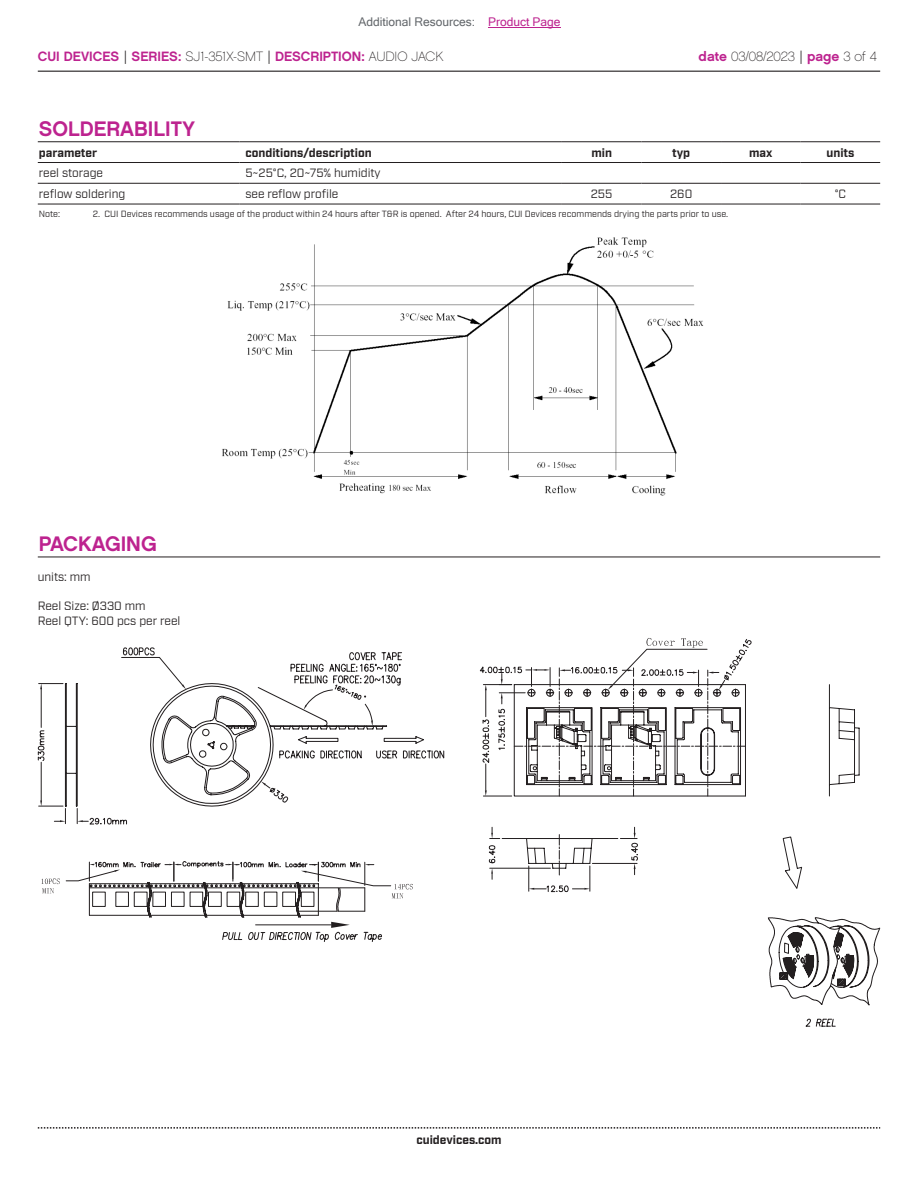
<style>
.page{position:relative;width:918px;height:1188px;background:#fff}
.page>*{position:absolute;margin:0;border:0;box-sizing:border-box;transform-origin:0 0}
.t1{font:21px "Chalet New York Nineteen Sixty";color:#bd238f}
.t2{font:13.5px "Chalet New York Nineteen Sixty";color:#bd238f}
.t3{font:13.5px "Chalet Paris Nineteen Sixty";letter-spacing:-.005em;color:#231f20}
.t4{font:12px/14.4px "Industry";color:#231f20}
.t5{font:700 12px "Industry";color:#231f20}
.t6{font:12px "Microsoft Sans Serif";color:#63676b}
.t7{font:9px "Industry";color:#231f20}
.s1{color:#bd238f}
.s2{font-family:"Industry";color:#231f20}
.s3{font-family:"Chalet Paris Nineteen Sixty";color:#231f20}
.s4{font-family:"Chalet New York Nineteen Sixty";color:#bd238f}
.s5{font-family:"Industry"}
</style>
<div class="page">
<hr style="left:38px;top:71px;width:842px;height:1px;background:#231f20">
<svg style="left:38px;top:1127px;width:842px;height:2px"></svg>
<svg style="left:783px;top:837px;width:19px;height:52px"></svg>
<svg style="left:38px;top:647px;width:407px;height:178px"></svg>
<svg style="left:767px;top:917px;width:113px;height:89px"></svg>
<svg style="left:805px;top:1018px;width:31px;height:9px"></svg>
<svg style="left:819px;top:925px;width:40px;height:63px"></svg>
<svg style="left:829px;top:684px;width:30px;height:112px"></svg>
<svg style="left:479px;top:638px;width:273px;height:255px"></svg>
<svg style="left:66px;top:861px;width:347px;height:81px"></svg>
<svg style="left:41px;top:879px;width:19px;height:14px"></svg>
<img style="left:222px;top:237px;width:482px;height:259px">
<hr style="left:38px;top:141px;width:201px;height:1px;background:#231f20">
<hr style="left:239px;top:141px;width:323px;height:1px;background:#231f20">
<hr style="left:562px;top:141px;width:79px;height:1px;background:#231f20">
<hr style="left:641px;top:141px;width:80px;height:1px;background:#231f20">
<hr style="left:721px;top:141px;width:80px;height:1px;background:#231f20">
<hr style="left:801px;top:141px;width:79px;height:1px;background:#231f20">
<hr style="left:38px;top:162px;width:201px;height:1px;background:#231f20">
<hr style="left:239px;top:162px;width:323px;height:1px;background:#231f20">
<hr style="left:562px;top:162px;width:79px;height:1px;background:#231f20">
<hr style="left:641px;top:162px;width:80px;height:1px;background:#231f20">
<hr style="left:721px;top:162px;width:80px;height:1px;background:#231f20">
<hr style="left:801px;top:162px;width:79px;height:1px;background:#231f20">
<hr style="left:38px;top:183px;width:201px;height:1px;background:#231f20">
<hr style="left:239px;top:183px;width:323px;height:1px;background:#231f20">
<hr style="left:562px;top:183px;width:79px;height:1px;background:#231f20">
<hr style="left:641px;top:183px;width:80px;height:1px;background:#231f20">
<hr style="left:721px;top:183px;width:80px;height:1px;background:#231f20">
<hr style="left:801px;top:183px;width:79px;height:1px;background:#231f20">
<hr style="left:38px;top:204px;width:201px;height:1px;background:#231f20">
<hr style="left:239px;top:204px;width:323px;height:1px;background:#231f20">
<hr style="left:562px;top:204px;width:79px;height:1px;background:#231f20">
<hr style="left:641px;top:204px;width:80px;height:1px;background:#231f20">
<hr style="left:721px;top:204px;width:80px;height:1px;background:#231f20">
<hr style="left:801px;top:204px;width:79px;height:1px;background:#231f20">
<hr style="left:38px;top:557px;width:842px;height:1px;background:#231f20">
<hr style="left:488px;top:27px;width:73px;height:1px;background:#bd238f">
<h3 class="t6" style="left:358px;top:15px;width:204px">Additional Resources: <span class="s1">Product Page</span></h3>
<h2 class="t2" style="left:38px;top:47px;width:407px">CUI DEVICES <span class="s2">|</span> SERIES: <span class="s3">SJ1-351X-SMT</span> <span class="s2">|</span> DESCRIPTION: <span class="s3">AUDIO JACK</span></h2>
<h2 class="t3" style="left:699px;top:48px;width:180px"><span class="s4">date</span> 03/08/2023 <span class="s5">|</span> <span class="s4">page</span> 3 of 4</h2>
<h1 class="t1" style="left:39px;top:115px;width:158px">SOLDERABILITY</h1>
<h3 class="t5" style="left:39px;top:145px;width:60px">parameter</h3>
<h3 class="t5" style="left:245px;top:145px;width:128px">conditions/description</h3>
<h3 class="t5" style="left:591px;top:145px;width:22px">min</h3>
<h3 class="t5" style="left:672px;top:145px;width:20px">typ</h3>
<h3 class="t5" style="left:749px;top:145px;width:25px">max</h3>
<h3 class="t5" style="left:827px;top:145px;width:29px">units</h3>
<h3 class="t4" style="left:39px;top:166px;width:66px">reel storage</h3>
<h3 class="t4" style="left:245px;top:166px;width:137px">5~25°C, 20~75% humidity</h3>
<h3 class="t4" style="left:39px;top:187px;width:88px">reflow soldering</h3>
<h3 class="t4" style="left:245px;top:187px;width:95px">see reflow profile</h3>
<h3 class="t4" style="left:591px;top:187px;width:23px">255</h3>
<h3 class="t4" style="left:670px;top:187px;width:24px">260</h3>
<h3 class="t4" style="left:835px;top:187px;width:13px">°C</h3>
<p class="t7" style="left:39px;top:208px;width:23px">Note:</p>
<p class="t7" style="left:93px;top:208px;width:637px">2. CUI Devices recommends usage of the product within 24 hours after T&amp;R is opened. After 24 hours, CUI Devices recommends drying the parts prior to use.</p>
<h1 class="t1" style="left:39px;top:530px;width:119px">PACKAGING</h1>
<h3 class="t4" style="left:38px;top:570px;width:54px">units: mm</h3>
<h3 class="t4" style="left:38px;top:599px;width:144px">Reel Size: Ø330 mm<br>Reel QTY: 600 pcs per reel</h3>
<h3 class="t5" style="left:416px;top:1132px;width:87px">cuidevices.com</h3>
</div>
